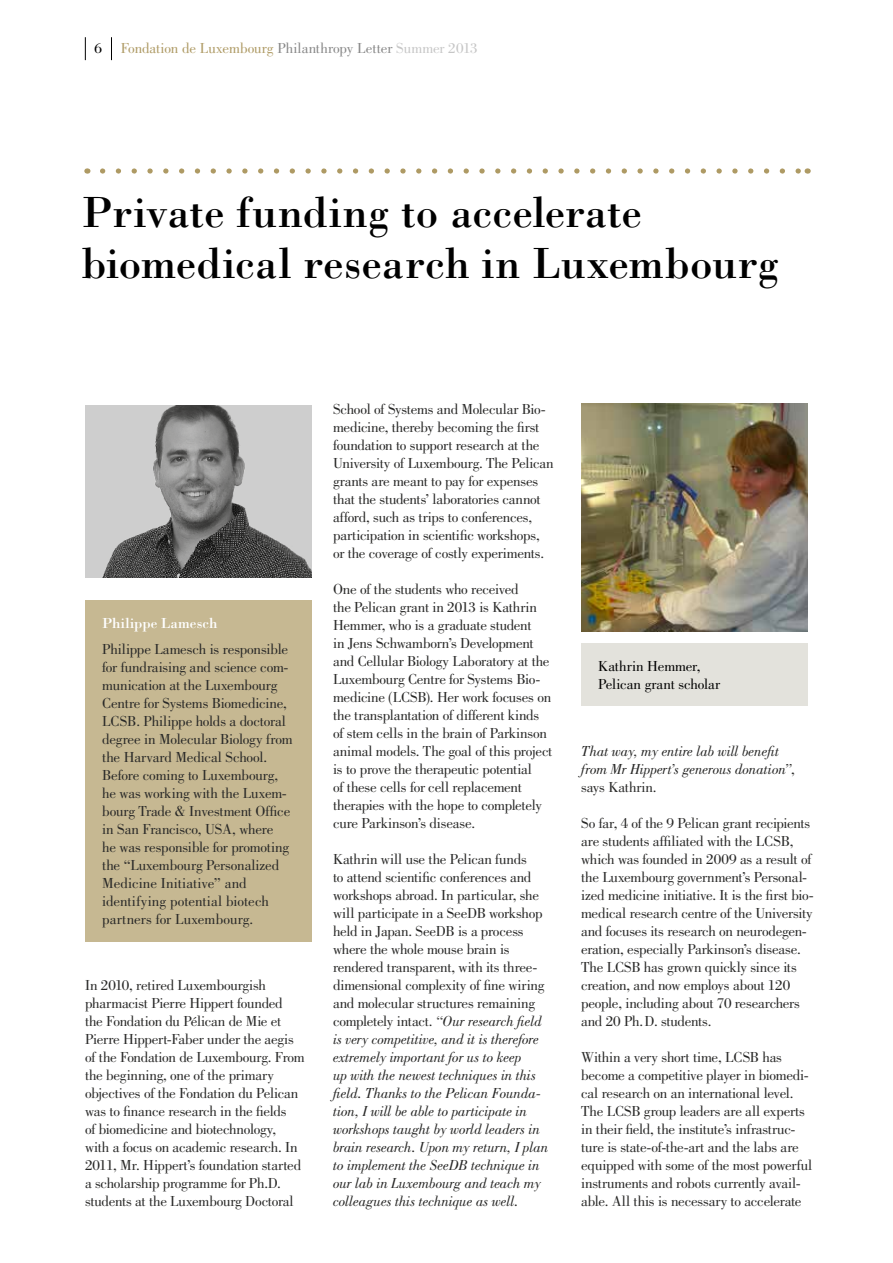
<style>
.page{position:relative;width:893px;height:1263px;background:#fff}
.page>*{position:absolute;margin:0;border:0;box-sizing:border-box;transform-origin:0 0}
.t1{font:45px/51px "Bodoni Std";color:#000}
.t2{font:15px/18px "Bodoni Std";letter-spacing:-.015em;color:#282827}
.t3{font:italic 15px/18px "Bodoni Std";letter-spacing:-.01em;color:#282827}
.t4{font:15px "Bodoni Std";color:#ae9a64}
.t5{font:15px/18px "Bodoni Std";letter-spacing:-.005em;color:#000}
.t6{font:15px "Bodoni Std";letter-spacing:.005em;color:#fff}
.s1{color:#878787}
.s2{color:#c6c6c6}
.s3{font-style:normal}
</style>
<div class="page">
<svg style="left:103px;top:168px;width:696px;height:6px"></svg>
<svg style="left:111px;top:37px;width:1px;height:23px"></svg>
<svg style="left:85px;top:37px;width:1px;height:23px"></svg>
<img style="left:581px;top:404px;width:227px;height:227px">
<div style="left:85px;top:600px;width:227px;height:341px;background:#c6b892"></div>
<img style="left:85px;top:406px;width:227px;height:171px">
<div style="left:581px;top:643px;width:227px;height:63px;background:#e3e2dc"></div>
<p class="t5" style="left:94px;top:39px;width:9px">6</p>
<p class="t4" style="left:121px;top:39px;width:359px">Fondation de Luxembourg <span class="s1">Philanthropy Letter</span> <span class="s2">Summer 2013</span></p>
<h1 class="t1" style="left:82px;top:186px;width:698px">Private funding to accelerate biomedical research in Luxembourg</h1>
<p class="t6" style="left:102px;top:613px;width:117px">Philippe Lamesch</p>
<p class="t2" style="left:102px;top:640px;width:192px">Philippe Lamesch is responsible for fundraising and science com&shy;munication at the Luxembourg<br>Centre for Systems Biomedicine,<br>LCSB. Philippe holds a doctoral degree in Molecular Biology from the Harvard Medical School.<br>Before coming to Luxembourg, he was working with the Luxem&shy;bourg Trade &amp; Investment Office in San Francisco, USA, where<br>he was responsible for promoting the “Luxembourg Personalized<br>Medicine Initiative” and identifying potential biotech partners for Luxembourg.</p>
<p class="t2" style="left:85px;top:976px;width:221px">In 2010, retired Luxembourgish pharmacist Pierre Hippert founded<br>the Fondation du Pélican de Mie et Pierre Hippert-Faber under the aegis of the Fondation de Luxembourg. From the beginning, one of the primary objectives of the Fondation du Pelican was to finance research in the fields<br>of biomedicine and biotechnology,<br>with a focus on academic research. In 2011, Mr. Hippert’s foundation started a scholarship programme for Ph.D. students at the Luxembourg Doctoral</p>
<p class="t2" style="left:333px;top:400px;width:222px">School of Systems and Molecular Bio&shy;medicine, thereby becoming the first foundation to support research at the University of Luxembourg. The Pelican grants are meant to pay for expenses that the students’ laboratories cannot afford, such as trips to conferences, participation in scientific workshops, or the coverage of costly experiments.</p>
<p class="t2" style="left:333px;top:580px;width:221px">One of the students who received<br>the Pelican grant in 2013 is Kathrin Hemmer, who is a graduate student<br>in Jens Schwamborn’s Development and Cellular Biology Laboratory at the Luxembourg Centre for Systems Bio&shy;medicine (LCSB). Her work focuses on the transplantation of different kinds of stem cells in the brain of Parkinson animal models. The goal of this project is to prove the therapeutic potential<br>of these cells for cell replacement therapies with the hope to completely cure Parkinson’s disease.</p>
<p class="t3" style="left:333px;top:850px;width:217px"><span class="s3">Kathrin will use the Pelican funds<br>to attend scientific conferences and workshops abroad. In particular, she will participate in a SeeDB workshop held in Japan. SeeDB is a process where the whole mouse brain is rendered transparent, with its three&shy;dimensional complexity of fine wiring and molecular structures remaining completely intact.</span> “Our research field is very competitive, and it is therefore extremely important for us to keep<br>up with the newest techniques in this field. Thanks to the Pelican Founda&shy;tion, I will be able to participate in workshops taught by world leaders in brain research. Upon my return, I plan to implement the SeeDB technique in our lab in Luxembourg and teach my colleagues this technique as well.</p>
<p class="t5" style="left:598px;top:657px;width:123px">Kathrin Hemmer,<br>Pelican grant scholar</p>
<p class="t3" style="left:581px;top:742px;width:215px">That way, my entire lab will benefit from Mr Hippert’s generous donation”<span class="s3">, says Kathrin.</span></p>
<p class="t2" style="left:581px;top:814px;width:234px">So far, 4 of the 9 Pelican grant recipients are students affiliated with the LCSB, which was founded in 2009 as a result of the Luxembourg government’s Personal&shy;ized medicine initiative. It is the first bio&shy;medical research centre of the University and focuses its research on neurodegen&shy;eration, especially Parkinson’s disease.<br>The LCSB has grown quickly since its creation, and now employs about 120 people, including about 70 researchers and 20 Ph.D. students.</p>
<p class="t2" style="left:581px;top:1048px;width:233px">Within a very short time, LCSB has become a competitive player in biomedi&shy;cal research on an international level.<br>The LCSB group leaders are all experts in their field, the institute’s infrastruc&shy;ture is state-of-the-art and the labs are equipped with some of the most powerful instruments and robots currently avail&shy;able. All this is necessary to accelerate</p>
</div>
